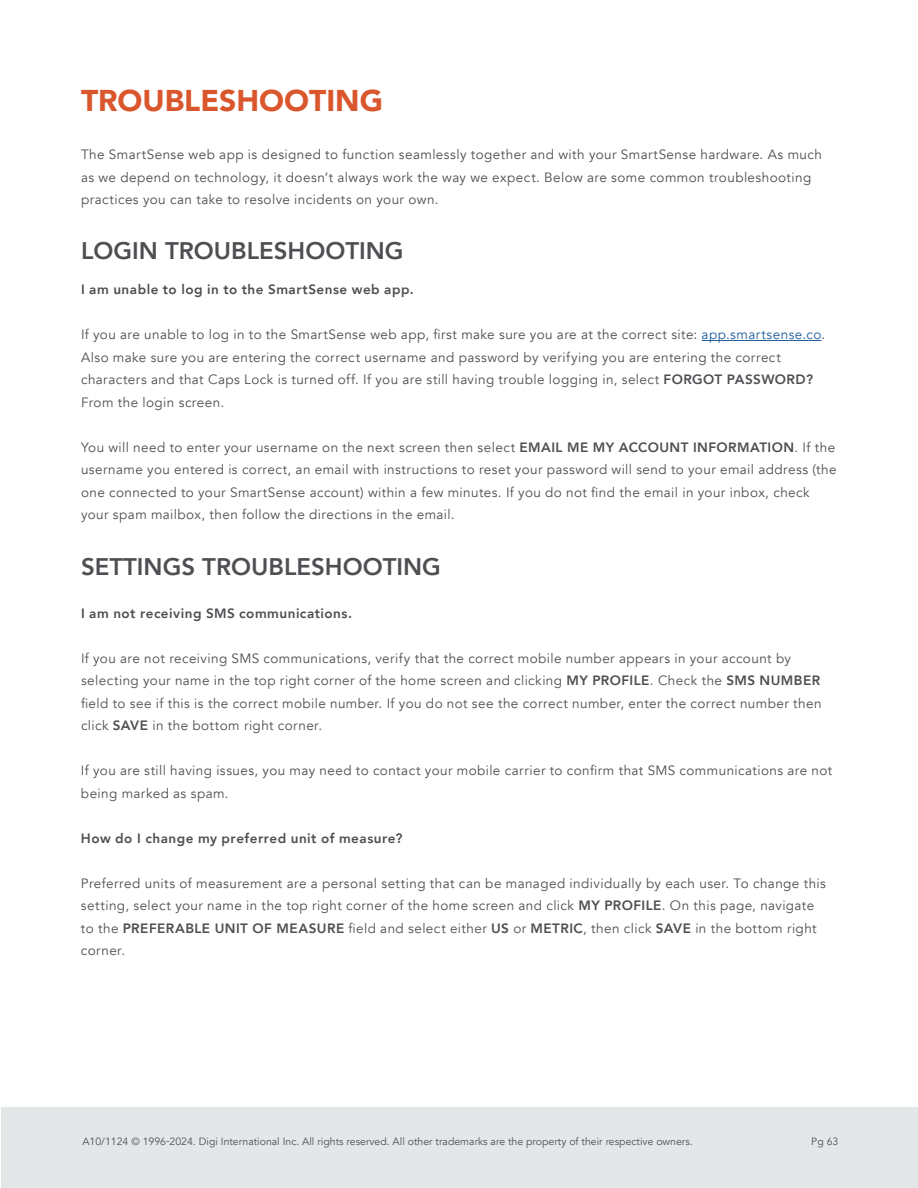
<style>
.page{position:relative;width:918px;height:1188px;background:#fff}
.page>*{position:absolute;margin:0;border:0;box-sizing:border-box;transform-origin:0 0}
.t1{font:900 30px "Avenir";color:#da572e}
.t2{font:800 24px "Avenir";color:#4e4f53}
.t3{font:13.5px/22.5px "Avenir";letter-spacing:.03em;color:#4e4f53}
.t4{font:800 13.5px "Avenir";letter-spacing:.035em;color:#4e4f53}
.t5{font:10.5px "Avenir";color:#4e4f53}
.s1{color:#215e9e}
.s2{font-weight:800}
</style>
<div class="page">
<div style="left:1px;top:1107px;width:917px;height:81px;background:#e4e7e8"></div>
<hr style="left:702px;top:340px;width:119px;height:1px;background:#215e9e">
<h1 class="t1" style="left:81px;top:75px;width:304px">TROUBLESHOOTING</h1>
<p class="t3" style="left:81px;top:143px;width:743px">The SmartSense web app is designed to function seamlessly together and with your SmartSense hardware. As much as we depend on technology, it doesn’t always work the way we expect. Below are some common troubleshooting practices you can take to resolve incidents on your own.</p>
<h2 class="t2" style="left:81px;top:232px;width:324px">LOGIN TROUBLESHOOTING</h2>
<p class="t4" style="left:81px;top:279px;width:334px">I am unable to log in to the SmartSense web app.</p>
<p class="t3" style="left:81px;top:324px;width:746px">If you are unable to log in to the SmartSense web app, first make sure you are at the correct site: <span class="s1">app.smartsense.co</span>.<br>Also make sure you are entering the correct username and password by verifying you are entering the correct characters and that Caps Lock is turned off. If you are still having trouble logging in, select <span class="s2">FORGOT PASSWORD?<br></span>From the login screen.</p>
<p class="t3" style="left:81px;top:436px;width:757px">You will need to enter your username on the next screen then select <span class="s2">EMAIL ME MY ACCOUNT INFORMATION</span>. If the username you entered is correct, an email with instructions to reset your password will send to your email address (the one connected to your SmartSense account) within a few minutes. If you do not find the email in your inbox, check your spam mailbox, then follow the directions in the email.</p>
<h2 class="t2" style="left:81px;top:548px;width:361px">SETTINGS TROUBLESHOOTING</h2>
<p class="t4" style="left:81px;top:603px;width:273px">I am not receiving SMS communications.</p>
<p class="t3" style="left:81px;top:647px;width:742px">If you are not receiving SMS communications, verify that the correct mobile number appears in your account by selecting your name in the top right corner of the home screen and clicking <span class="s2">MY PROFILE</span>. Check the <span class="s2">SMS NUMBER </span>field to see if this is the correct mobile number. If you do not see the correct number, enter the correct number then click <span class="s2">SAVE</span> in the bottom right corner.</p>
<p class="t3" style="left:81px;top:760px;width:753px">If you are still having issues, you may need to contact your mobile carrier to confirm that SMS communications are not being marked as spam.</p>
<p class="t4" style="left:81px;top:828px;width:323px">How do I change my preferred unit of measure?</p>
<p class="t3" style="left:81px;top:872px;width:746px">Preferred units of measurement are a personal setting that can be managed individually by each user. To change this setting, select your name in the top right corner of the home screen and click <span class="s2">MY PROFILE</span>. On this page, navigate to the <span class="s2">PREFERABLE UNIT OF MEASURE</span> field and select either <span class="s2">US</span> or <span class="s2">METRIC</span>, then click <span class="s2">SAVE</span> in the bottom right corner.</p>
<p class="t5" style="left:82px;top:1135px;width:612px">A10/1124 © 1996-2024. Digi International Inc. All rights reserved. All other trademarks are the property of their respective owners.</p>
<p class="t5" style="left:811px;top:1135px;width:29px">Pg 63</p>
</div>
